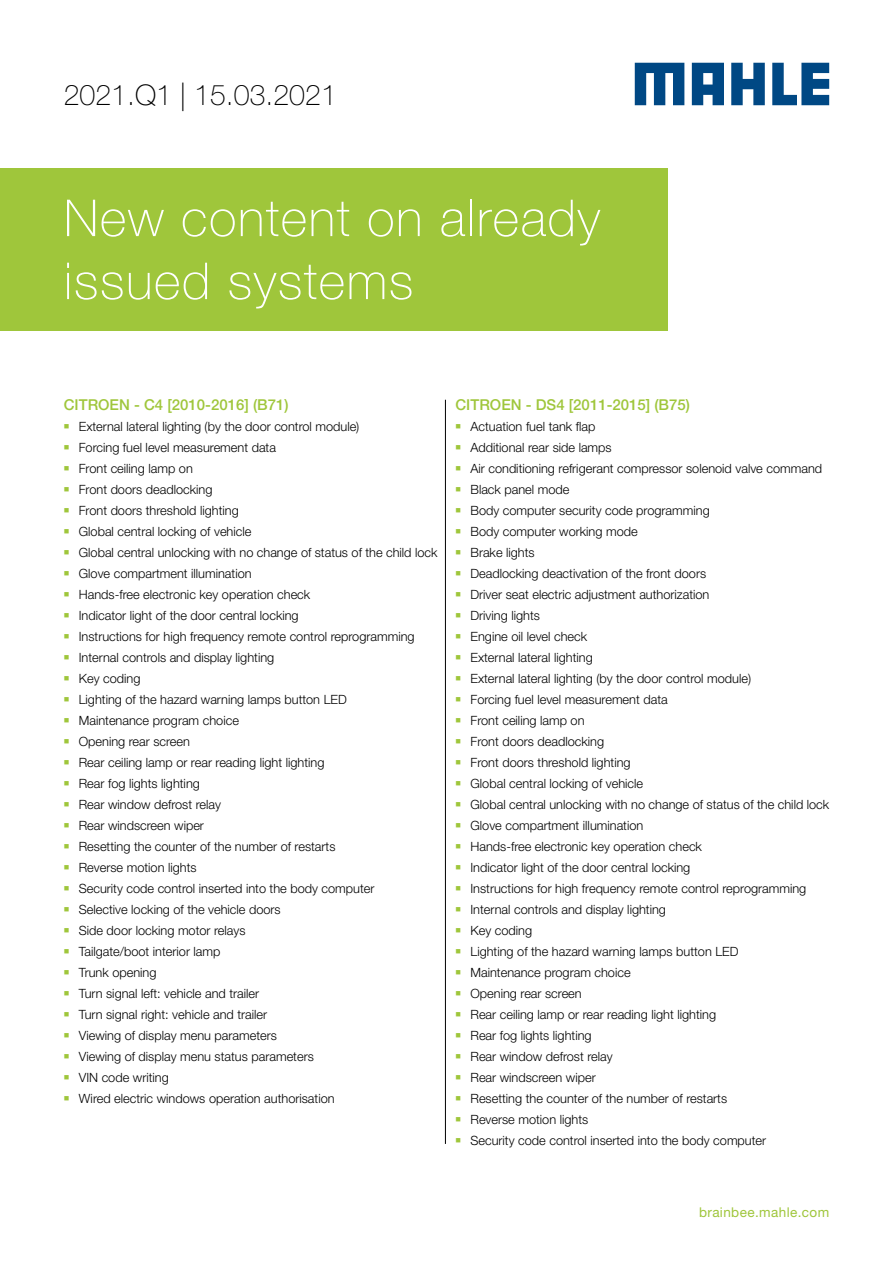
<style>
.page{position:relative;width:893px;height:1263px;background:#fff}
.page>*{position:absolute;margin:0;border:0;box-sizing:border-box;transform-origin:0 0}
.t1{font:100 51px/63px "Helvetica Neue LT Pro";letter-spacing:.03em;color:#fff}
.t2{font:100 28.5px "Helvetica Neue LT Pro";color:#000}
.t3{font:500 15px "Helvetica Neue LT Pro";color:#9fc63b}
.t4{font:13.5px "Helvetica Neue LT Pro";letter-spacing:.03em;color:#9fc63b}
.t5{font:300 12.75px "Helvetica Neue LT Pro";color:#000}
.s1{color:#9fc63b}
</style>
<div class="page">
<div style="left:0;top:168px;width:668px;height:163px;background:#9fc63b"></div>
<hr style="left:445px;top:400px;width:1px;height:744px;background:#000">
<svg style="left:635px;top:63px;width:49px;height:42px"></svg>
<svg style="left:731px;top:63px;width:34px;height:42px"></svg>
<svg style="left:772px;top:63px;width:57px;height:42px"></svg>
<svg style="left:692px;top:63px;width:32px;height:42px"></svg>
<h2 class="t2" style="left:64px;top:78px;width:275px">2021.Q1 | 15.03.2021</h2>
<h1 class="t1" style="left:64px;top:186px;width:538px">New content on already issued systems</h1>
<p class="t3" style="left:64px;top:395px;width:226px">CITROEN - C4 [2010-2016] (B71)</p>
<p class="t5" style="left:64px;top:418px;width:297px"><span class="s1">■</span> External lateral lighting (by the door control module)</p>
<p class="t5" style="left:64px;top:439px;width:214px"><span class="s1">■</span> Forcing fuel level measurement data</p>
<p class="t5" style="left:64px;top:460px;width:131px"><span class="s1">■</span> Front ceiling lamp on</p>
<p class="t5" style="left:64px;top:481px;width:150px"><span class="s1">■</span> Front doors deadlocking</p>
<p class="t5" style="left:64px;top:502px;width:177px"><span class="s1">■</span> Front doors threshold lighting</p>
<p class="t5" style="left:64px;top:523px;width:189px"><span class="s1">■</span> Global central locking of vehicle</p>
<p class="t5" style="left:64px;top:544px;width:375px"><span class="s1">■</span> Global central unlocking with no change of status of the child lock</p>
<p class="t5" style="left:64px;top:565px;width:189px"><span class="s1">■</span> Glove compartment illumination</p>
<p class="t5" style="left:64px;top:586px;width:248px"><span class="s1">■</span> Hands-free electronic key operation check</p>
<p class="t5" style="left:64px;top:607px;width:236px"><span class="s1">■</span> Indicator light of the door central locking</p>
<p class="t5" style="left:64px;top:628px;width:352px"><span class="s1">■</span> Instructions for high frequency remote control reprogramming</p>
<p class="t5" style="left:64px;top:649px;width:212px"><span class="s1">■</span> Internal controls and display lighting</p>
<p class="t5" style="left:64px;top:670px;width:78px"><span class="s1">■</span> Key coding</p>
<p class="t5" style="left:64px;top:691px;width:285px"><span class="s1">■</span> Lighting of the hazard warning lamps button LED</p>
<p class="t5" style="left:64px;top:712px;width:177px"><span class="s1">■</span> Maintenance program choice</p>
<p class="t5" style="left:64px;top:733px;width:128px"><span class="s1">■</span> Opening rear screen</p>
<p class="t5" style="left:64px;top:754px;width:262px"><span class="s1">■</span> Rear ceiling lamp or rear reading light lighting</p>
<p class="t5" style="left:64px;top:775px;width:138px"><span class="s1">■</span> Rear fog lights lighting</p>
<p class="t5" style="left:64px;top:796px;width:159px"><span class="s1">■</span> Rear window defrost relay</p>
<p class="t5" style="left:64px;top:817px;width:142px"><span class="s1">■</span> Rear windscreen wiper</p>
<p class="t5" style="left:64px;top:838px;width:273px"><span class="s1">■</span> Resetting the counter of the number of restarts</p>
<p class="t5" style="left:64px;top:859px;width:134px"><span class="s1">■</span> Reverse motion lights</p>
<p class="t5" style="left:64px;top:880px;width:312px"><span class="s1">■</span> Security code control inserted into the body computer</p>
<p class="t5" style="left:64px;top:901px;width:218px"><span class="s1">■</span> Selective locking of the vehicle doors</p>
<p class="t5" style="left:64px;top:922px;width:183px"><span class="s1">■</span> Side door locking motor relays</p>
<p class="t5" style="left:64px;top:943px;width:158px"><span class="s1">■</span> Tailgate/boot interior lamp</p>
<p class="t5" style="left:64px;top:964px;width:94px"><span class="s1">■</span> Trunk opening</p>
<p class="t5" style="left:64px;top:985px;width:197px"><span class="s1">■</span> Turn signal left: vehicle and trailer</p>
<p class="t5" style="left:64px;top:1006px;width:205px"><span class="s1">■</span> Turn signal right: vehicle and trailer</p>
<p class="t5" style="left:64px;top:1027px;width:215px"><span class="s1">■</span> Viewing of display menu parameters</p>
<p class="t5" style="left:64px;top:1048px;width:252px"><span class="s1">■</span> Viewing of display menu status parameters</p>
<p class="t5" style="left:64px;top:1069px;width:106px"><span class="s1">■</span> VIN code writing</p>
<p class="t5" style="left:64px;top:1090px;width:272px"><span class="s1">■</span> Wired electric windows operation authorisation</p>
<p class="t3" style="left:455px;top:395px;width:236px">CITROEN - DS4 [2011-2015] (B75)</p>
<p class="t5" style="left:455px;top:418px;width:141px"><span class="s1">■</span> Actuation fuel tank flap</p>
<p class="t5" style="left:455px;top:439px;width:158px"><span class="s1">■</span> Additional rear side lamps</p>
<p class="t5" style="left:455px;top:460px;width:368px"><span class="s1">■</span> Air conditioning refrigerant compressor solenoid valve command</p>
<p class="t5" style="left:455px;top:481px;width:115px"><span class="s1">■</span> Black panel mode</p>
<p class="t5" style="left:455px;top:502px;width:256px"><span class="s1">■</span> Body computer security code programming</p>
<p class="t5" style="left:455px;top:523px;width:184px"><span class="s1">■</span> Body computer working mode</p>
<p class="t5" style="left:455px;top:544px;width:81px"><span class="s1">■</span> Brake lights</p>
<p class="t5" style="left:455px;top:565px;width:252px"><span class="s1">■</span> Deadlocking deactivation of the front doors</p>
<p class="t5" style="left:455px;top:586px;width:255px"><span class="s1">■</span> Driver seat electric adjustment authorization</p>
<p class="t5" style="left:455px;top:607px;width:86px"><span class="s1">■</span> Driving lights</p>
<p class="t5" style="left:455px;top:628px;width:133px"><span class="s1">■</span> Engine oil level check</p>
<p class="t5" style="left:455px;top:649px;width:139px"><span class="s1">■</span> External lateral lighting</p>
<p class="t5" style="left:455px;top:670px;width:297px"><span class="s1">■</span> External lateral lighting (by the door control module)</p>
<p class="t5" style="left:455px;top:691px;width:214px"><span class="s1">■</span> Forcing fuel level measurement data</p>
<p class="t5" style="left:455px;top:712px;width:131px"><span class="s1">■</span> Front ceiling lamp on</p>
<p class="t5" style="left:455px;top:733px;width:150px"><span class="s1">■</span> Front doors deadlocking</p>
<p class="t5" style="left:455px;top:754px;width:177px"><span class="s1">■</span> Front doors threshold lighting</p>
<p class="t5" style="left:455px;top:775px;width:189px"><span class="s1">■</span> Global central locking of vehicle</p>
<p class="t5" style="left:455px;top:796px;width:375px"><span class="s1">■</span> Global central unlocking with no change of status of the child lock</p>
<p class="t5" style="left:455px;top:817px;width:189px"><span class="s1">■</span> Glove compartment illumination</p>
<p class="t5" style="left:455px;top:838px;width:248px"><span class="s1">■</span> Hands-free electronic key operation check</p>
<p class="t5" style="left:455px;top:859px;width:236px"><span class="s1">■</span> Indicator light of the door central locking</p>
<p class="t5" style="left:455px;top:880px;width:352px"><span class="s1">■</span> Instructions for high frequency remote control reprogramming</p>
<p class="t5" style="left:455px;top:901px;width:212px"><span class="s1">■</span> Internal controls and display lighting</p>
<p class="t5" style="left:455px;top:922px;width:78px"><span class="s1">■</span> Key coding</p>
<p class="t5" style="left:455px;top:943px;width:285px"><span class="s1">■</span> Lighting of the hazard warning lamps button LED</p>
<p class="t5" style="left:455px;top:964px;width:177px"><span class="s1">■</span> Maintenance program choice</p>
<p class="t5" style="left:455px;top:985px;width:128px"><span class="s1">■</span> Opening rear screen</p>
<p class="t5" style="left:455px;top:1006px;width:262px"><span class="s1">■</span> Rear ceiling lamp or rear reading light lighting</p>
<p class="t5" style="left:455px;top:1027px;width:138px"><span class="s1">■</span> Rear fog lights lighting</p>
<p class="t5" style="left:455px;top:1048px;width:159px"><span class="s1">■</span> Rear window defrost relay</p>
<p class="t5" style="left:455px;top:1069px;width:142px"><span class="s1">■</span> Rear windscreen wiper</p>
<p class="t5" style="left:455px;top:1090px;width:273px"><span class="s1">■</span> Resetting the counter of the number of restarts</p>
<p class="t5" style="left:455px;top:1111px;width:134px"><span class="s1">■</span> Reverse motion lights</p>
<p class="t5" style="left:455px;top:1132px;width:312px"><span class="s1">■</span> Security code control inserted into the body computer</p>
<p class="t4" style="left:699px;top:1203px;width:132px">brainbee.mahle.com</p>
</div>
